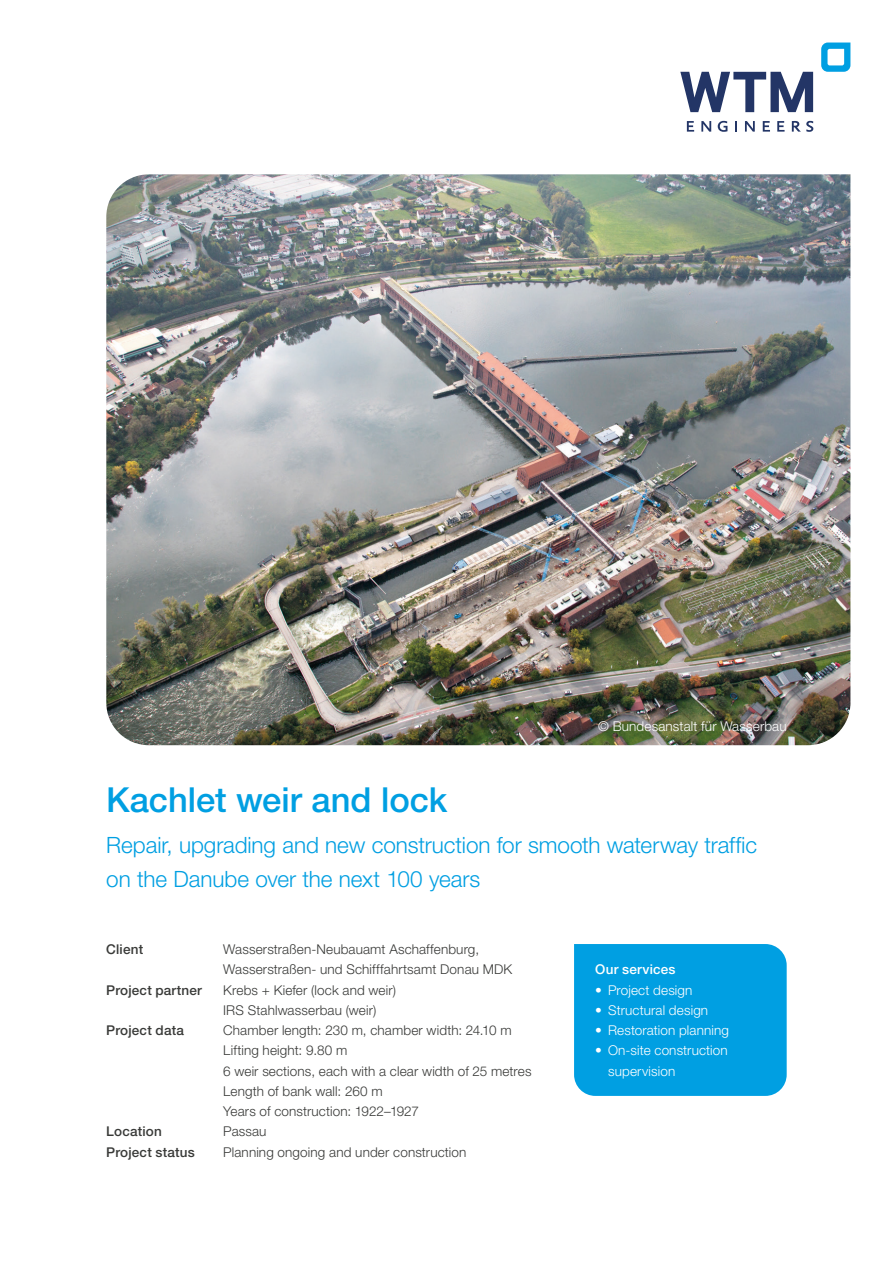
<style>
.page{position:relative;width:893px;height:1263px;background:#fff}
.page>*{position:absolute;margin:0;border:0;box-sizing:border-box;transform-origin:0 0}
.t1{font:500 34.5px "Helvetica Neue LT Pro";color:#009fe2}
.t2{font:300 22.5px/33.8px "Helvetica Neue LT Pro";letter-spacing:-.005em;color:#009fe2}
.t3{font:300 13.5px/20.2px "Helvetica Neue LT Pro";letter-spacing:.01em;color:#393a38}
.t4{font:300 13.5px/20.2px "Helvetica Neue LT Pro";letter-spacing:.01em;color:#fff}
.t5{font:500 13.5px/20.2px "Helvetica Neue LT Pro";letter-spacing:.015em;color:#393a38}
.t6{font:500 13.5px "Helvetica Neue LT Pro";letter-spacing:.015em;color:#fff}
</style>
<div class="page">
<svg style="left:821px;top:43px;width:29px;height:29px"></svg>
<svg style="left:687px;top:121px;width:7px;height:11px"></svg>
<svg style="left:701px;top:121px;width:10px;height:11px"></svg>
<svg style="left:718px;top:121px;width:9px;height:11px"></svg>
<svg style="left:735px;top:121px;width:2px;height:11px"></svg>
<svg style="left:745px;top:121px;width:10px;height:11px"></svg>
<svg style="left:763px;top:121px;width:7px;height:11px"></svg>
<svg style="left:777px;top:121px;width:8px;height:11px"></svg>
<svg style="left:792px;top:121px;width:21px;height:11px"></svg>
<svg style="left:680px;top:72px;width:133px;height:40px"></svg>
<div style="left:574px;top:944px;width:213px;height:152px;background:#009fe2"></div>
<img style="left:106px;top:174px;width:744px;height:571px">
<h1 class="t1" style="left:106px;top:779px;width:343px">Kachlet weir and lock</h1>
<p class="t4" style="left:598px;top:716px;width:190px">© Bundesanstalt für Wasserbau</p>
<h2 class="t2" style="left:106px;top:827px;width:652px">Repair, upgrading and new construction for smooth waterway traffic on the Danube over the next 100 years</h2>
<p class="t5" style="left:106px;top:939px;width:38px">Client</p>
<p class="t5" style="left:106px;top:979px;width:97px">Project partner</p>
<p class="t5" style="left:106px;top:1020px;width:79px">Project data</p>
<p class="t5" style="left:106px;top:1121px;width:90px">Location<br>Project status</p>
<p class="t3" style="left:223px;top:939px;width:310px">Wasserstraßen-Neubauamt Aschaffenburg, Wasserstraßen- und Schifffahrtsamt Donau MDK Krebs + Kiefer (lock and weir)<br>IRS Stahlwasserbau (weir)<br>Chamber length: 230 m, chamber width: 24.10 m Lifting height: 9.80 m<br>6 weir sections, each with a clear width of 25 metres Length of bank wall: 260 m<br>Years of construction: 1922–1927<br>Passau<br>Planning ongoing and under construction</p>
<p class="t6" style="left:595px;top:961px;width:82px">Our services</p>
<p class="t4" style="left:595px;top:979px;width:99px">• Project design</p>
<p class="t4" style="left:595px;top:1000px;width:114px">• Structural design</p>
<p class="t4" style="left:595px;top:1020px;width:135px">• Restoration planning</p>
<p class="t4" style="left:608px;top:1040px;width:121px;text-indent:-13px">• On-site construction supervision</p>
</div>
